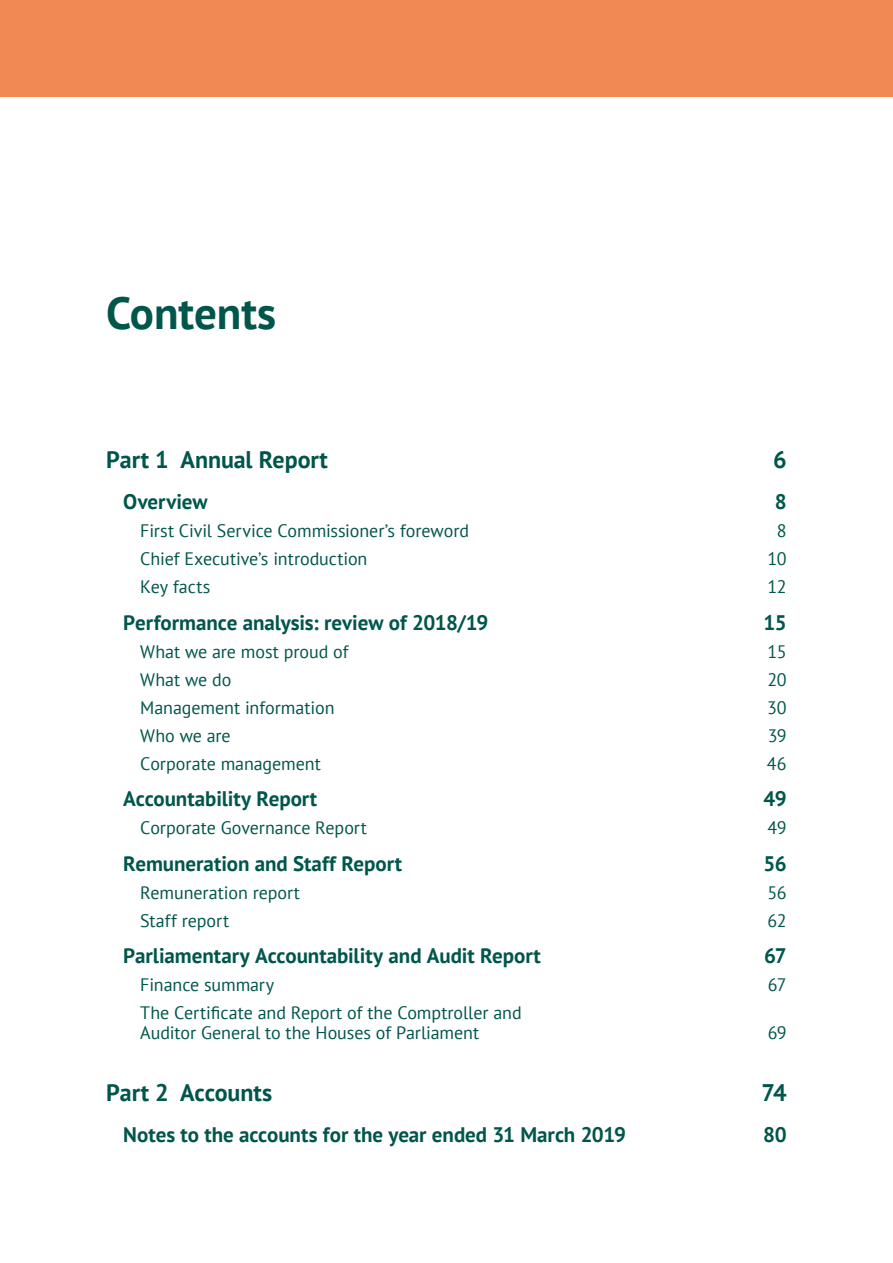
<style>
.page{position:relative;width:893px;height:1263px;background:#fff}
.page>*{position:absolute;margin:0;border:0;box-sizing:border-box;transform-origin:0 0}
.ToC___Contents{font:700 45px "PT Sans";color:#00564b}
.t1{font:700 24px "PT Sans";letter-spacing:-.005em;color:#00564b}
.t2{font:700 21px "PT Sans";letter-spacing:-.005em;color:#00564b}
.t3{font:18px/19.5px "PT Sans";letter-spacing:-.005em;color:#00564b}
</style>
<div class="page">
<div style="left:0;top:0;width:893px;height:97px;background:#f18954"></div>
<p class="ToC___Contents" style="left:106px;top:283px;width:171px">Contents</p>
<p class="t1" style="left:106px;top:444px;width:223px">Part 1 Annual Report</p>
<p class="t1" style="left:773px;top:444px;width:15px">6</p>
<p class="t2" style="left:123px;top:488px;width:86px">Overview</p>
<p class="t2" style="left:775px;top:488px;width:13px">8</p>
<p class="t3" style="left:140px;top:520px;width:330px">First Civil Service Commissioner’s foreword</p>
<p class="t3" style="left:777px;top:520px;width:11px">8</p>
<p class="t3" style="left:140px;top:548px;width:229px">Chief Executive’s introduction</p>
<p class="t3" style="left:768px;top:548px;width:21px">10</p>
<p class="t3" style="left:140px;top:576px;width:72px">Key facts</p>
<p class="t3" style="left:767px;top:576px;width:21px">12</p>
<p class="t2" style="left:123px;top:608px;width:367px">Performance analysis: review of 2018/19</p>
<p class="t2" style="left:763px;top:608px;width:25px">15</p>
<p class="t3" style="left:140px;top:641px;width:210px">What we are most proud of</p>
<p class="t3" style="left:767px;top:641px;width:21px">15</p>
<p class="t3" style="left:140px;top:669px;width:93px">What we do</p>
<p class="t3" style="left:767px;top:669px;width:21px">20</p>
<p class="t3" style="left:140px;top:697px;width:196px">Management information</p>
<p class="t3" style="left:767px;top:697px;width:21px">30</p>
<p class="t3" style="left:140px;top:725px;width:92px">Who we are</p>
<p class="t3" style="left:768px;top:725px;width:20px">39</p>
<p class="t3" style="left:140px;top:753px;width:182px">Corporate management</p>
<p class="t3" style="left:767px;top:753px;width:21px">46</p>
<p class="t2" style="left:123px;top:785px;width:195px">Accountability Report</p>
<p class="t2" style="left:763px;top:785px;width:25px">49</p>
<p class="t3" style="left:140px;top:817px;width:228px">Corporate Governance Report</p>
<p class="t3" style="left:767px;top:817px;width:21px">49</p>
<p class="t2" style="left:123px;top:849px;width:280px">Remuneration and Staff Report</p>
<p class="t2" style="left:763px;top:849px;width:25px">56</p>
<p class="t3" style="left:140px;top:882px;width:161px">Remuneration report</p>
<p class="t3" style="left:767px;top:882px;width:21px">56</p>
<p class="t3" style="left:140px;top:910px;width:90px">Staff report</p>
<p class="t3" style="left:768px;top:910px;width:21px">62</p>
<p class="t2" style="left:123px;top:942px;width:419px">Parliamentary Accountability and Audit Report</p>
<p class="t2" style="left:764px;top:942px;width:24px">67</p>
<p class="t3" style="left:140px;top:975px;width:135px">Finance summary</p>
<p class="t3" style="left:768px;top:975px;width:20px">67</p>
<p class="t3" style="left:140px;top:1003px;width:383px">The Certificate and Report of the Comptroller and<br>Auditor General to the Houses of Parliament</p>
<p class="t3" style="left:768px;top:1022px;width:21px">69</p>
<p class="t1" style="left:106px;top:1077px;width:168px">Part 2 Accounts</p>
<p class="t1" style="left:761px;top:1077px;width:27px">74</p>
<p class="t2" style="left:123px;top:1121px;width:504px">Notes to the accounts for the year ended 31 March 2019</p>
<p class="t2" style="left:763px;top:1121px;width:25px">80</p>
</div>
